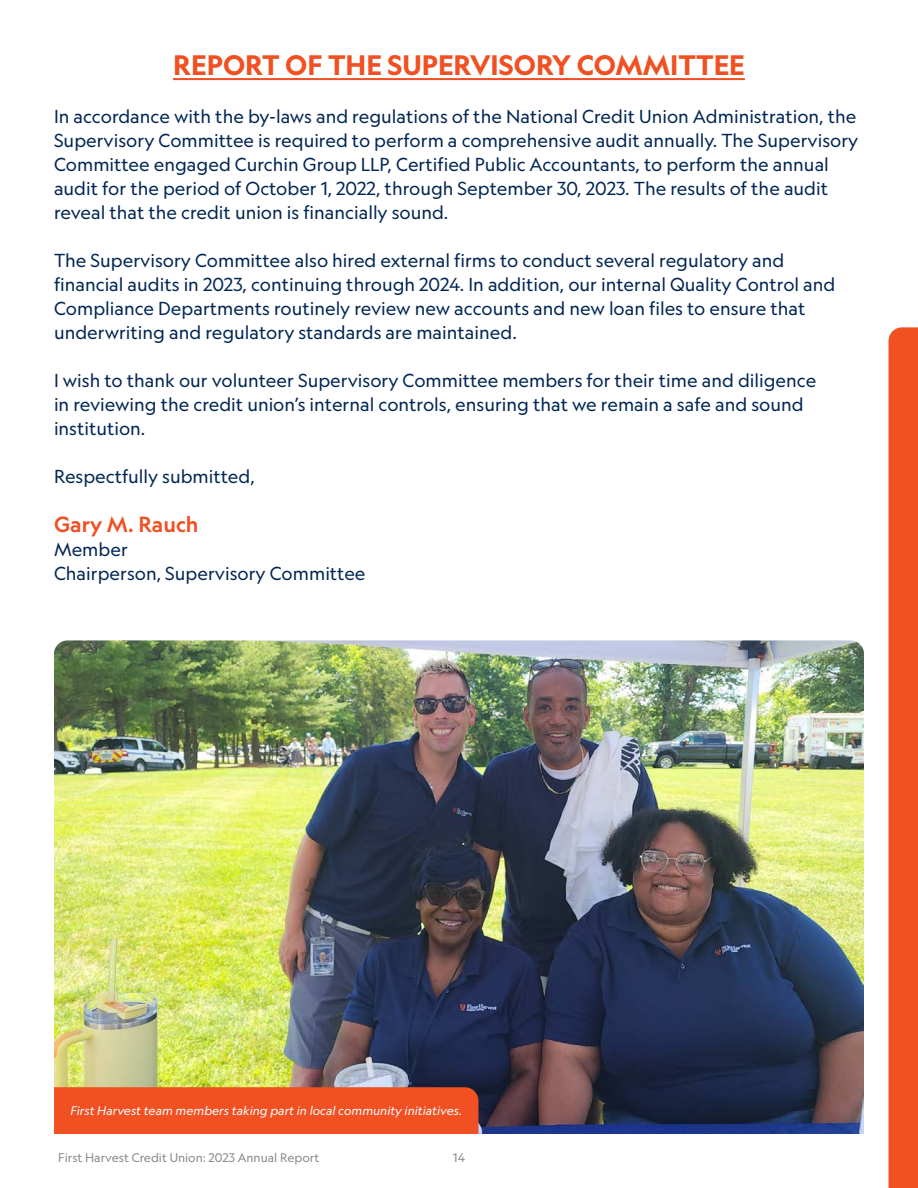
<style>
.page{position:relative;width:918px;height:1188px;background:#fff}
.page>*{position:absolute;margin:0;border:0;box-sizing:border-box;transform-origin:0 0}
.t1{font:700 27px "Geograph";color:#f05022}
.Sub_Header{font:500 21px "Geograph";color:#f05022}
.Body_Text{font:18px/24px "Geograph";color:#002553}
.Body_Text-2{font:italic 12px "Geograph";color:#fff}
.t2{font:12px "Geograph";color:#8a8888}
</style>
<div class="page">
<div style="left:889px;top:327px;width:29px;height:861px;background:#f05022"></div>
<hr style="left:173px;top:78px;width:572px;height:2px;background:#f05022">
<img style="left:54px;top:640px;width:810px;height:494px">
<div style="left:54px;top:1087px;width:424px;height:47px;background:#f05022"></div>
<p class="t1" style="left:173px;top:47px;width:573px">REPORT OF THE SUPERVISORY COMMITTEE</p>
<p class="Body_Text" style="left:54px;top:104px;width:806px">In accordance with the by-laws and regulations of the National Credit Union Administration, the Supervisory Committee is required to perform a comprehensive audit annually. The Supervisory Committee engaged Curchin Group LLP, Certified Public Accountants, to perform the annual audit for the period of October 1, 2022, through September 30, 2023. The results of the audit reveal that the credit union is financially sound.</p>
<p class="Body_Text" style="left:54px;top:248px;width:783px">The Supervisory Committee also hired external firms to conduct several regulatory and financial audits in 2023, continuing through 2024. In addition, our internal Quality Control and Compliance Departments routinely review new accounts and new loan files to ensure that underwriting and regulatory standards are maintained.</p>
<p class="Body_Text" style="left:54px;top:368px;width:764px">I wish to thank our volunteer Supervisory Committee members for their time and diligence in reviewing the credit union’s internal controls, ensuring that we remain a safe and sound institution.</p>
<p class="Body_Text" style="left:54px;top:464px;width:202px">Respectfully submitted,</p>
<p class="Sub_Header" style="left:54px;top:511px;width:146px">Gary M. Rauch</p>
<p class="Body_Text" style="left:54px;top:537px;width:75px">Member</p>
<p class="Body_Text" style="left:54px;top:561px;width:313px">Chairperson, Supervisory Committee</p>
<p class="Body_Text-2" style="left:70px;top:1103px;width:393px">First Harvest team members taking part in local community initiatives.</p>
<p class="t2" style="left:58px;top:1150px;width:263px">First Harvest Credit Union: 2023 Annual Report</p>
<p class="t2" style="left:453px;top:1150px;width:14px">14</p>
</div>
